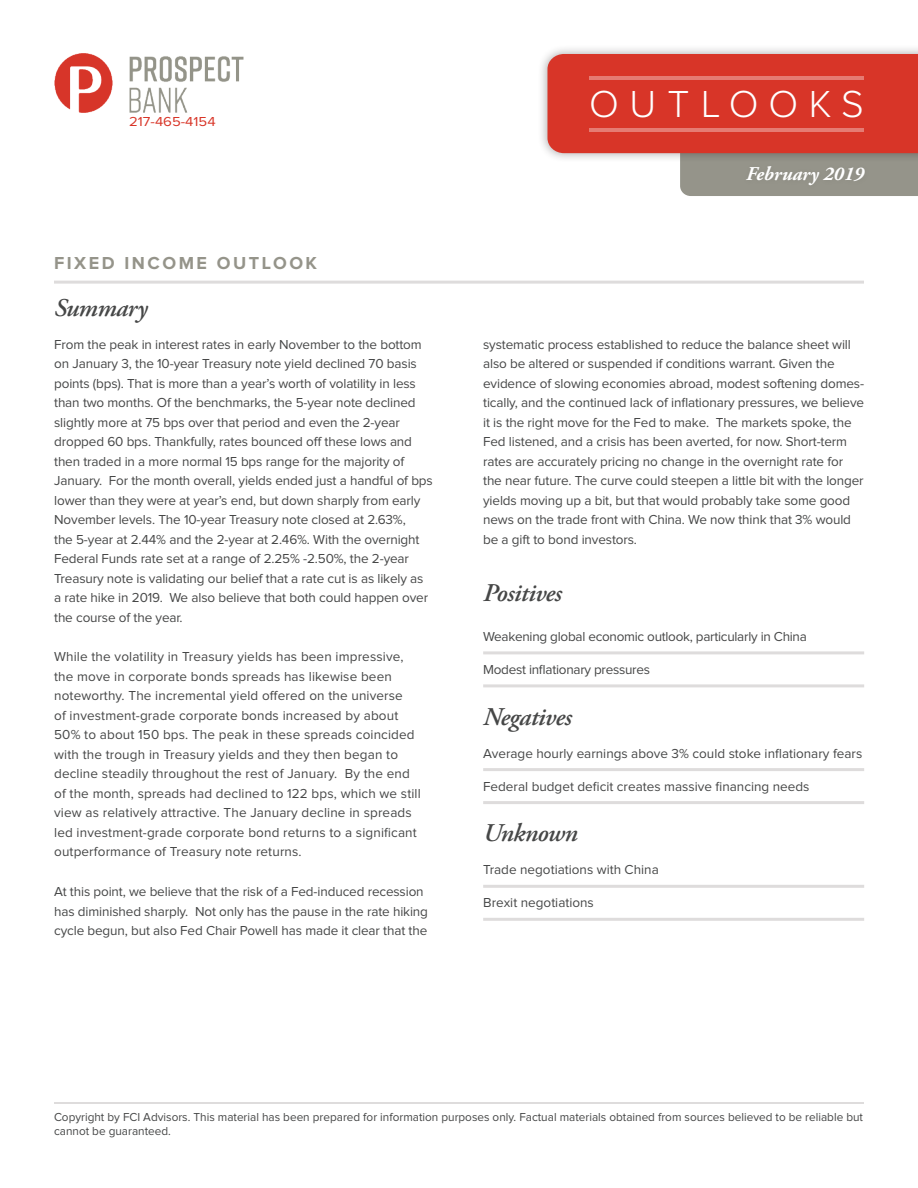
<style>
.page{position:relative;width:918px;height:1188px;background:#fff}
.page>*{position:absolute;margin:0;border:0;box-sizing:border-box;transform-origin:0 0}
.t1{font:300 39px "Proxima Nova";letter-spacing:.27em;color:#fff}
.palatino-main{font:italic 600 25.5px "Adobe Garamond Pro";letter-spacing:-.02em;color:#464747}
.t2{font:italic 700 19.5px "Adobe Garamond Pro";color:#fff}
.t3{font:700 18px "Proxima Nova";letter-spacing:.14em;color:#95948a}
.palatino-main-2{font:13.5px/19.5px "Proxima Nova";letter-spacing:-.01em;color:#464747}
.palatino-main-3{font:13.5px/19.5px "Proxima Nova";letter-spacing:.01em;color:#464747}
.bullets-square{font:13.5px "Proxima Nova";color:#464747}
.bullets-square-2{font:13.5px "Proxima Nova";letter-spacing:-.02em;color:#464747}
.t4{font:13.5px "Proxima Nova";color:#d83528;scale:1.1 1}
.t5{font:12px/14.4px "Proxima Nova";color:#464747}
</style>
<div class="page">
<div style="left:538px;top:44px;width:380px;height:119px;background:#231f20;opacity:.38"></div>
<svg style="left:547px;top:54px;width:371px;height:142px;background:#d25a4f"></svg>
<hr style="left:590px;top:76px;width:274px;height:4px;background:#e57b73">
<hr style="left:590px;top:128px;width:274px;height:4px;background:#e57b73">
<div style="left:742px;top:162px;width:128px;height:29px;background:#949389"></div>
<hr style="left:483px;top:651px;width:381px;height:3px;background:#dedcdc">
<hr style="left:483px;top:684px;width:381px;height:3px;background:#dedcdc">
<hr style="left:483px;top:768px;width:381px;height:3px;background:#dedcdc">
<hr style="left:483px;top:801px;width:381px;height:3px;background:#dedcdc">
<hr style="left:483px;top:885px;width:381px;height:3px;background:#dedcdc">
<hr style="left:483px;top:918px;width:381px;height:3px;background:#dedcdc">
<hr style="left:54px;top:281px;width:810px;height:3px;background:#dedcdc">
<hr style="left:54px;top:1102px;width:810px;height:2px;background:#dedcdc">
<img style="left:54px;top:54px;width:189px;height:58px">
<p class="t4" style="left:129px;top:116px;width:80px">217-465-4154</p>
<p class="t3" style="left:54px;top:254px;width:265px">FIXED INCOME OUTLOOK</p>
<p class="palatino-main" style="left:54px;top:293px;width:95px">Summary</p>
<p class="palatino-main-2" style="left:54px;top:335px;width:380px">From the peak in interest rates in early November to the bottom on January 3, the 10-year Treasury note yield declined 70 basis points (bps). That is more than a year’s worth of volatility in less than two months. Of the benchmarks, the 5-year note declined slightly more at 75 bps over that period and even the 2-year dropped 60 bps. Thankfully, rates bounced off these lows and then traded in a more normal 15 bps range for the majority of January. For the month overall, yields ended just a handful of bps lower than they were at year’s end, but down sharply from early November levels. The 10-year Treasury note closed at 2.63%,<br>the 5-year at 2.44% and the 2-year at 2.46%. With the overnight Federal Funds rate set at a range of 2.25% -2.50%, the 2-year Treasury note is validating our belief that a rate cut is as likely as a rate hike in 2019. We also believe that both could happen over the course of the year.</p>
<p class="palatino-main-3" style="left:54px;top:648px;width:368px">While the volatility in Treasury yields has been impressive, the move in corporate bonds spreads has likewise been noteworthy. The incremental yield offered on the universe<br>of investment-grade corporate bonds increased by about 50% to about 150 bps. The peak in these spreads coincided with the trough in Treasury yields and they then began to decline steadily throughout the rest of January. By the end of the month, spreads had declined to 122 bps, which we still view as relatively attractive. The January decline in spreads led investment-grade corporate bond returns to a significant outperformance of Treasury note returns.</p>
<p class="palatino-main-2" style="left:54px;top:883px;width:375px">At this point, we believe that the risk of a Fed-induced recession has diminished sharply. Not only has the pause in the rate hiking cycle begun, but also Fed Chair Powell has made it clear that the</p>
<h1 class="t1" style="left:589px;top:86px;width:276px">OUTLOOKS</h1>
<h3 class="t2" style="left:746px;top:162px;width:119px">February 2019</h3>
<p class="palatino-main-2" style="left:483px;top:335px;width:383px">systematic process established to reduce the balance sheet will also be altered or suspended if conditions warrant. Given the evidence of slowing economies abroad, modest softening domes&shy;tically, and the continued lack of inflationary pressures, we believe it is the right move for the Fed to make. The markets spoke, the Fed listened, and a crisis has been averted, for now. Short-term rates are accurately pricing no change in the overnight rate for the near future. The curve could steepen a little bit with the longer yields moving up a bit, but that would probably take some good news on the trade front with China. We now think that 3% would be a gift to bond investors.</p>
<p class="palatino-main" style="left:483px;top:578px;width:80px">Positives</p>
<p class="bullets-square-2" style="left:483px;top:630px;width:325px">Weakening global economic outlook, particularly in China</p>
<p class="bullets-square-2" style="left:483px;top:663px;width:168px">Modest inflationary pressures</p>
<p class="palatino-main" style="left:483px;top:702px;width:90px">Negatives</p>
<p class="bullets-square" style="left:483px;top:747px;width:381px">Average hourly earnings above 3% could stoke inflationary fears</p>
<p class="bullets-square" style="left:483px;top:780px;width:328px">Federal budget deficit creates massive financing needs</p>
<p class="palatino-main" style="left:483px;top:819px;width:96px">Unknown</p>
<p class="bullets-square" style="left:483px;top:864px;width:177px">Trade negotiations with China</p>
<p class="bullets-square" style="left:483px;top:897px;width:112px">Brexit negotiations</p>
<p class="t5" style="left:54px;top:1110px;width:811px">Copyright by FCI Advisors. This material has been prepared for information purposes only. Factual materials obtained from sources believed to be reliable but cannot be guaranteed.</p>
</div>
